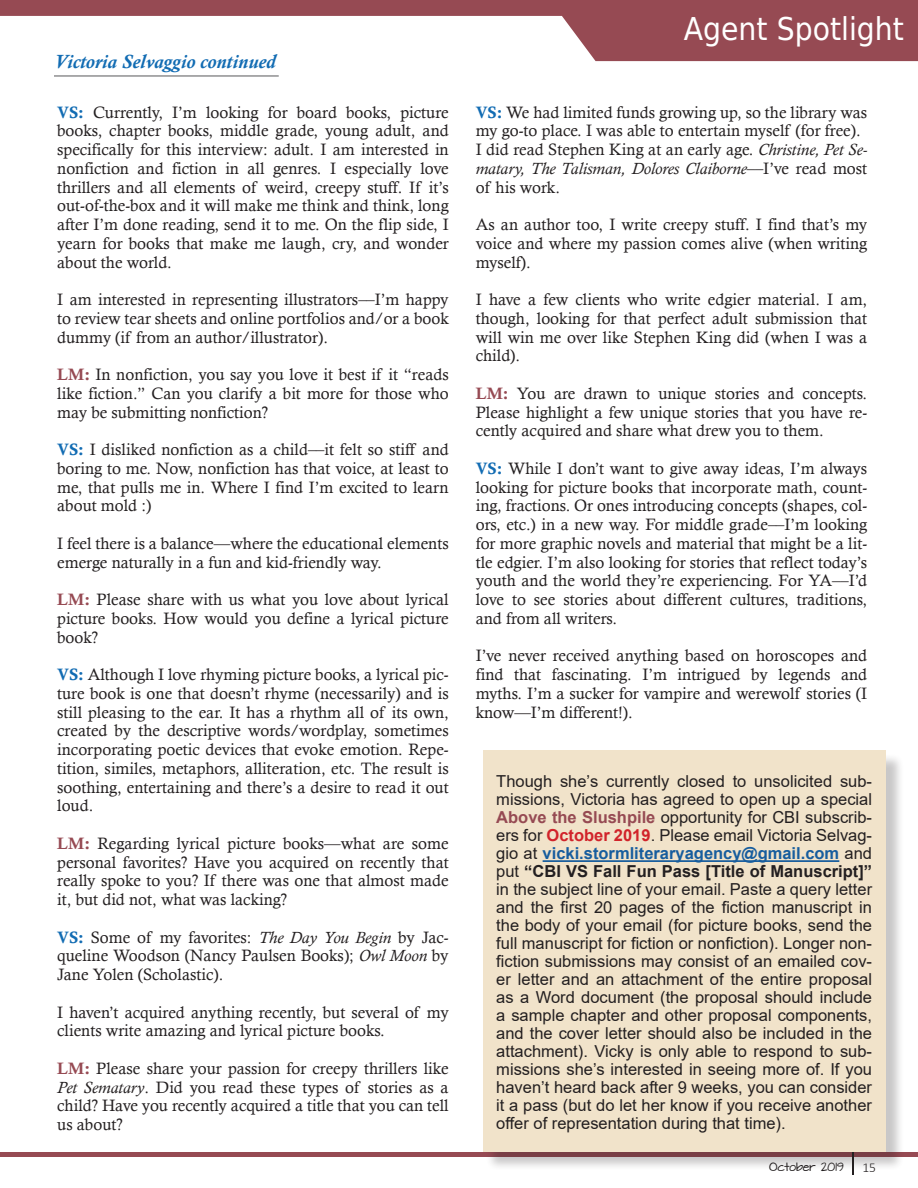
<style>
.page{position:relative;width:918px;height:1188px;background:#fff}
.page>*{position:absolute;margin:0;border:0;box-sizing:border-box;transform-origin:0 0}
.t1{font:31.5px "DejaVu Sans Condensed";color:#fff}
.t2{font:italic 700 19.5px "Calisto";color:#126cb3}
.At_Presstime_Paragra{font:16.5px/18.8px "Calisto";color:#231f20;text-align:justify}
.At_Presstime_Paragra-2{font:16.5px/18px "Arial";color:#231f20;text-align:justify}
.t3{font:300 13.5px "Calibri";color:#231f20}
.t4{font:10.2px "Architects Daughter";color:#231f20}
.s1{font-family:"Calis MT Bol";color:#126cb3}
.s2{font-family:"Calis MT Bol";color:#964a53}
.s3{font-style:italic}
.s4{font-weight:700;color:#964a53}
.s5{font-weight:700;color:#d1232a}
.s6{font-weight:700;color:#175d9e}
.s7{font-weight:700}
</style>
<div class="page">
<svg style="left:0;top:0;width:918px;height:61px;fill:#964a53"></svg>
<hr style="left:0;top:1153px;width:918px;height:4px;background:#964a53">
<hr style="left:852px;top:1133px;width:2px;height:42px;background:#231f20">
<hr style="left:54px;top:76px;width:225px;height:1px;background:#57585a">
<div style="left:485px;top:753px;width:419px;height:418px;background:#231f20;opacity:.25"></div>
<div style="left:483px;top:751px;width:403px;height:401px;background:#f1e3ca"></div>
<hr style="left:543px;top:860px;width:296px;height:2px;background:#175d9e">
<p class="t2" style="left:54px;top:50px;width:224px">Victoria Selvaggio continued</p>
<p class="At_Presstime_Paragra" style="left:57px;top:102px;width:393px"><span class="s1">VS:</span> Currently, I’m looking for board books, picture books, chapter books, middle grade, young adult, and specifically for this interview: adult. I am interested in nonfiction and fiction in all genres. I especially love thrillers and all elements of weird, creepy stuff. If it’s out-of-the-box and it will make me think and think, long after I’m done reading, send it to me. On the flip side, I yearn for books that make me laugh, cry, and wonder about the world.</p>
<p class="At_Presstime_Paragra" style="left:57px;top:290px;width:393px">I am interested in representing illustrators––I’m happy to review tear sheets and online portfolios and/or a book dummy (if from an author/illustrator).</p>
<p class="At_Presstime_Paragra" style="left:57px;top:365px;width:393px"><span class="s2">LM:</span> In nonfiction, you say you love it best if it “reads like fiction.” Can you clarify a bit more for those who may be submitting nonfiction?</p>
<p class="At_Presstime_Paragra" style="left:57px;top:440px;width:393px"><span class="s1">VS:</span> I disliked nonfiction as a child––it felt so stiff and boring to me. Now, nonfiction has that voice, at least to me, that pulls me in. Where I find I’m excited to learn about mold :)</p>
<p class="At_Presstime_Paragra" style="left:57px;top:534px;width:393px">I feel there is a balance—where the educational elements emerge naturally in a fun and kid-friendly way.</p>
<p class="At_Presstime_Paragra" style="left:57px;top:590px;width:393px"><span class="s2">LM:</span> Please share with us what you love about lyrical picture books. How would you define a lyrical picture book?</p>
<p class="At_Presstime_Paragra" style="left:57px;top:665px;width:393px"><span class="s1">VS:</span> Although I love rhyming picture books, a lyrical pic&shy;ture book is one that doesn’t rhyme (necessarily) and is still pleasing to the ear. It has a rhythm all of its own, created by the descriptive words/wordplay, sometimes incorporating poetic devices that evoke emotion. Repe&shy;tition, similes, metaphors, alliteration, etc. The result is soothing, entertaining and there’s a desire to read it out loud.</p>
<p class="At_Presstime_Paragra" style="left:57px;top:834px;width:393px"><span class="s2">LM:</span> Regarding lyrical picture books—what are some personal favorites? Have you acquired on recently that really spoke to you? If there was one that almost made it, but did not, what was lacking?</p>
<p class="At_Presstime_Paragra" style="left:57px;top:927px;width:393px"><span class="s1">VS:</span> Some of my favorites: <span class="s3">The Day You Begin</span> by Jac&shy;queline Woodson (Nancy Paulsen Books); <span class="s3">Owl Moon</span> by Jane Yolen (Scholastic).</p>
<p class="At_Presstime_Paragra" style="left:57px;top:1002px;width:393px">I haven’t acquired anything recently, but several of my clients write amazing and lyrical picture books.</p>
<p class="At_Presstime_Paragra" style="left:57px;top:1059px;width:393px"><span class="s2">LM:</span> Please share your passion for creepy thrillers like <span class="s3">Pet Sematary</span>. Did you read these types of stories as a child? Have you recently acquired a title that you can tell us about?</p>
<p class="t1" style="left:684px;top:3px;width:222px">Agent Spotlight</p>
<p class="At_Presstime_Paragra" style="left:476px;top:102px;width:393px"><span class="s1">VS:</span> We had limited funds growing up, so the library was my go-to place. I was able to entertain myself (for free).</p>
<p class="At_Presstime_Paragra" style="left:476px;top:140px;width:393px">I did read Stephen King at an early age. <span class="s3">Christine, Pet Se&shy;matary, The Talisman, Dolores Claiborne</span>––I’ve read most of his work.</p>
<p class="At_Presstime_Paragra" style="left:476px;top:215px;width:393px">As an author too, I write creepy stuff. I find that’s my voice and where my passion comes alive (when writing myself).</p>
<p class="At_Presstime_Paragra" style="left:476px;top:290px;width:393px">I have a few clients who write edgier material. I am, though, looking for that perfect adult submission that will win me over like Stephen King did (when I was a child).</p>
<p class="At_Presstime_Paragra" style="left:476px;top:384px;width:393px"><span class="s2">LM:</span> You are drawn to unique stories and concepts.<br>Please highlight a few unique stories that you have re&shy;cently acquired and share what drew you to them.</p>
<p class="At_Presstime_Paragra" style="left:476px;top:459px;width:393px"><span class="s1">VS:</span> While I don’t want to give away ideas, I’m always looking for picture books that incorporate math, count&shy;ing, fractions. Or ones introducing concepts (shapes, col&shy;ors, etc.) in a new way. For middle grade––I’m looking for more graphic novels and material that might be a lit&shy;tle edgier. I’m also looking for stories that reflect today’s youth and the world they’re experiencing. For YA––I’d love to see stories about different cultures, traditions, and from all writers.</p>
<p class="At_Presstime_Paragra" style="left:476px;top:646px;width:393px">I’ve never received anything based on horoscopes and find that fascinating. I’m intrigued by legends and myths. I’m a sucker for vampire and werewolf stories (I know—I’m different!).</p>
<p class="At_Presstime_Paragra-2" style="left:496px;top:772px;width:377px">Though she’s currently closed to unsolicited sub&shy;missions, Victoria has agreed to open up a special <span class="s4">Above the Slushpile</span> opportunity for CBI subscrib&shy;ers for <span class="s5">October 2019</span>. Please email Victoria Selvag&shy;gio at <span class="s6">vicki.stormliteraryagency@gmail.com</span> and put <span class="s7">“CBI VS Fall Fun Pass [Title of Manuscript]” </span>in the subject line of your email. Paste a query letter and the first 20 pages of the fiction manuscript in the body of your email (for picture books, send the full manuscript for fiction or nonfiction). Longer non&shy;fiction submissions may consist of an emailed cov&shy;er letter and an attachment of the entire proposal as a Word document (the proposal should include a sample chapter and other proposal components, and the cover letter should also be included in the attachment). Vicky is only able to respond to sub&shy;missions she’s interested in seeing more of. If you haven’t heard back after 9 weeks, you can consider it a pass (but do let her know if you receive another offer of representation during that time).</p>
<p class="t4" style="left:769px;top:1159px;width:76px">October 2019</p>
<p class="t3" style="left:862px;top:1159px;width:15px">15</p>
</div>
